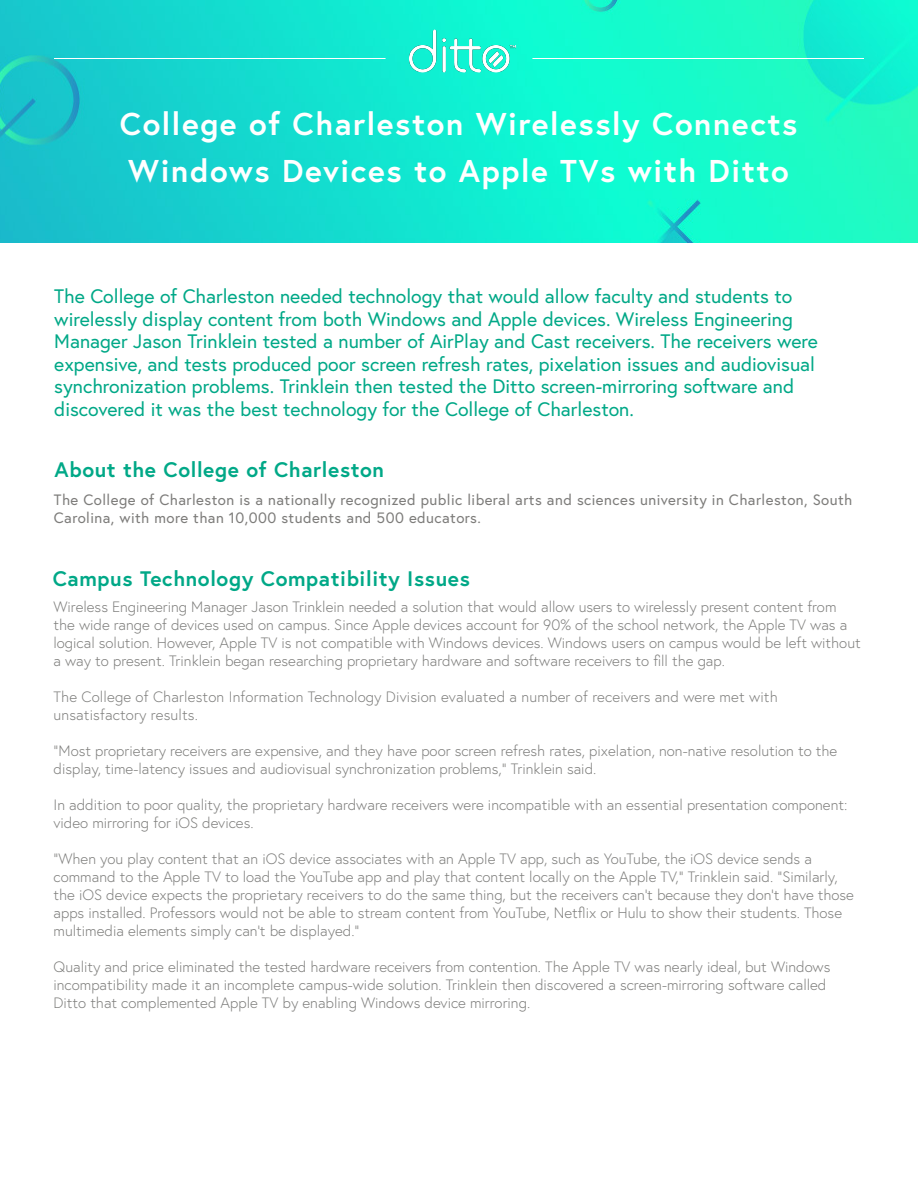
<style>
.page{position:relative;width:918px;height:1188px;background:#fff}
.page>*{position:absolute;margin:0;border:0;box-sizing:border-box;transform-origin:0 0}
.Header_1{font:700 31.5px "Europa";letter-spacing:.05em;color:#fff}
.t1{font:700 21px "Europa";letter-spacing:.03em;color:#00a887}
.Paragraph_Style_1{font:19.5px/22.5px "Europa";color:#00a887}
.t2{font:300 15px/18px "Europa";color:#7d7d7b}
.t3{font:15px/18px "Europa";letter-spacing:.03em;color:#7d7c7a}
</style>
<div class="page">
<img style="left:0;top:0;width:918px;height:243px">
<hr style="left:54px;top:58px;width:332px;height:1px;background:#fff">
<hr style="left:532px;top:58px;width:332px;height:1px;background:#fff">
<img style="left:409px;top:17px;width:107px;height:67px">
<p class="Header_1" style="left:120px;top:103px;width:679px">College of Charleston Wirelessly Connects</p>
<p class="Header_1" style="left:128px;top:149px;width:662px">Windows Devices to Apple TVs with Ditto</p>
<p class="Paragraph_Style_1" style="left:54px;top:285px;width:765px">The College of Charleston needed technology that would allow faculty and students to wirelessly display content from both Windows and Apple devices. Wireless Engineering Manager Jason Trinklein tested a number of AirPlay and Cast receivers. The receivers were expensive, and tests produced poor screen refresh rates, pixelation issues and audiovisual synchronization problems. Trinklein then tested the Ditto screen-mirroring software and discovered it was the best technology for the College of Charleston.</p>
<p class="t1" style="left:55px;top:455px;width:331px">About the College of Charleston</p>
<p class="t3" style="left:54px;top:490px;width:800px">The College of Charleston is a nationally recognized public liberal arts and sciences university in Charleston, South<br>Carolina, with more than 10,000 students and 500 educators.</p>
<p class="t1" style="left:53px;top:564px;width:419px">Campus Technology Compatibility Issues</p>
<p class="t2" style="left:54px;top:597px;width:809px">Wireless Engineering Manager Jason Trinklein needed a solution that would allow users to wirelessly present content from the wide range of devices used on campus. Since Apple devices account for 90% of the school network, the Apple TV was a logical solution. However, Apple TV is not compatible with Windows devices. Windows users on campus would be left without a way to present. Trinklein began researching proprietary hardware and software receivers to fill the gap.</p>
<p class="t2" style="left:54px;top:687px;width:726px">The College of Charleston Information Technology Division evaluated a number of receivers and were met with unsatisfactory results.</p>
<p class="t2" style="left:54px;top:741px;width:785px">“Most proprietary receivers are expensive, and they have poor screen refresh rates, pixelation, non-native resolution to the display, time-latency issues and audiovisual synchronization problems,” Trinklein said.</p>
<p class="t2" style="left:54px;top:795px;width:795px">In addition to poor quality, the proprietary hardware receivers were incompatible with an essential presentation component: video mirroring for iOS devices.</p>
<p class="t2" style="left:54px;top:849px;width:802px">“When you play content that an iOS device associates with an Apple TV app, such as YouTube, the iOS device sends a command to the Apple TV to load the YouTube app and play that content locally on the Apple TV,” Trinklein said. “Similarly, the iOS device expects the proprietary receivers to do the same thing, but the receivers can’t because they don’t have those apps installed. Professors would not be able to stream content from YouTube, Netflix or Hulu to show their students. Those multimedia elements simply can’t be displayed.”</p>
<p class="t2" style="left:54px;top:957px;width:779px">Quality and price eliminated the tested hardware receivers from contention. The Apple TV was nearly ideal, but Windows incompatibility made it an incomplete campus-wide solution. Trinklein then discovered a screen-mirroring software called<br>Ditto that complemented Apple TV by enabling Windows device mirroring.</p>
</div>
